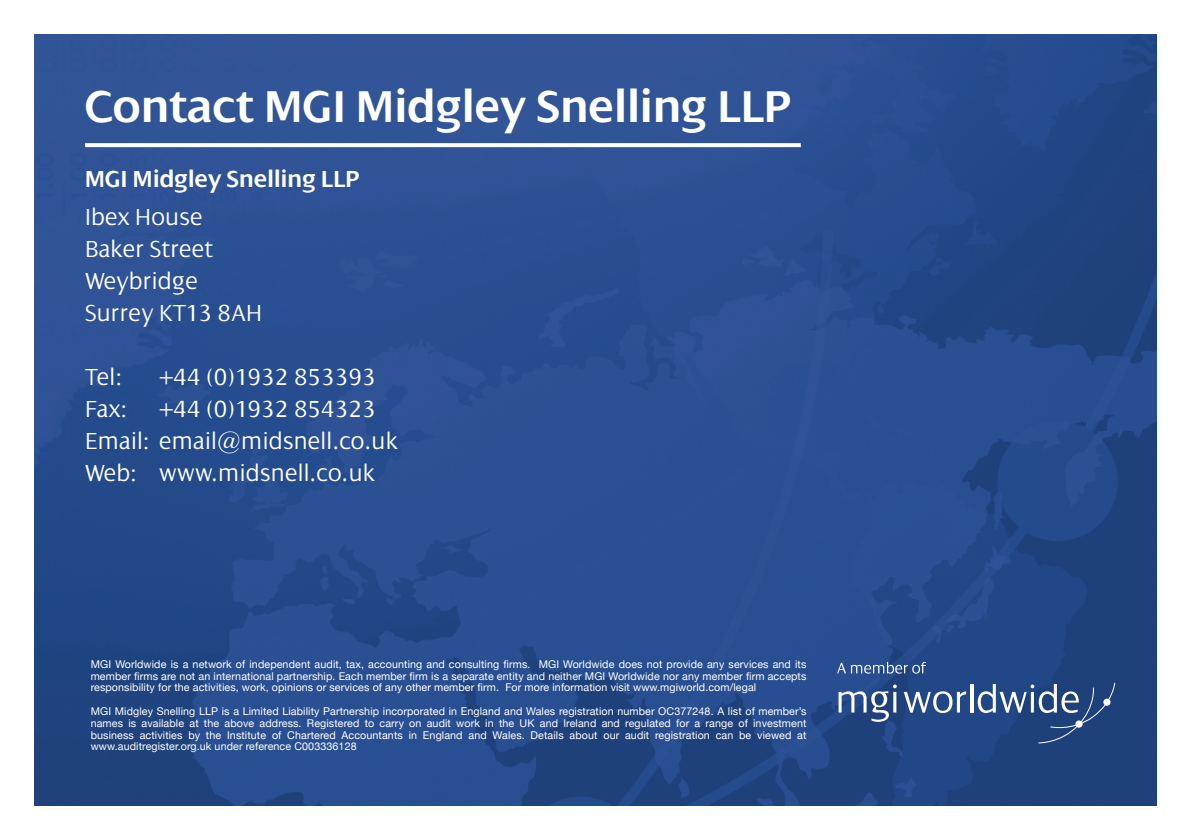
<style>
.page{position:relative;width:1191px;height:840px;background:#fff}
.page>*{position:absolute;margin:0;border:0;box-sizing:border-box;transform-origin:0 0}
.t1{font:600 48px "Dialog";letter-spacing:.01em;color:#fff}
.t2{font:300 25px/32px "Dialog";letter-spacing:.01em;color:#fff}
.t3{font:600 25px "Dialog";letter-spacing:.01em;color:#fff}
.t4{font:10.6px/11.8px "Helvetica Neue";letter-spacing:.01em;color:#fff;text-align:justify}
</style>
<div class="page">
<img style="left:34px;top:34px;width:1123px;height:771px">
<svg style="left:85px;top:143px;width:716px;height:4px"></svg>
<svg style="left:838px;top:684px;width:58px;height:37px"></svg>
<svg style="left:903px;top:691px;width:63px;height:21px"></svg>
<hr style="left:970px;top:683px;width:3px;height:29px;background:#fff">
<svg style="left:837px;top:661px;width:89px;height:12px"></svg>
<svg style="left:977px;top:681px;width:138px;height:61px;background:#39598d"></svg>
<div style="left:1075px;top:720px;width:7px;height:7px;background:#fff;border-radius:50%"></div>
<div style="left:1103px;top:698px;width:7px;height:7px;background:#fff;border-radius:50%"></div>
<h1 class="t1" style="left:85px;top:80px;width:707px">Contact MGI Midgley Snelling LLP</h1>
<h2 class="t3" style="left:85px;top:166px;width:276px">MGI Midgley Snelling LLP</h2>
<h2 class="t2" style="left:85px;top:201px;width:179px">Ibex House<br>Baker Street<br>Weybridge<br>Surrey KT13 8AH</h2>
<h2 class="t2" style="left:85px;top:361px;width:39px">Tel:</h2>
<h2 class="t2" style="left:159px;top:361px;width:218px">+44 (0)1932 853393</h2>
<h2 class="t2" style="left:85px;top:393px;width:44px">Fax:</h2>
<h2 class="t2" style="left:85px;top:393px;width:314px;text-indent:74px">+44 (0)1932 854323<br>Email: email@midsnell.co.uk<br>Web: www.midsnell.co.uk</h2>
<p class="t4" style="left:91px;top:657px;width:717px">MGI Worldwide is a network of independent audit, tax, accounting and consulting firms. MGI Worldwide does not provide any services and its member firms are not an international partnership. Each member firm is a separate entity and neither MGI Worldwide nor any member firm accepts responsibility for the activities, work, opinions or services of any other member firm. For more information visit www.mgiworld.com/legal</p>
<p class="t4" style="left:91px;top:704px;width:717px">MGI Midgley Snelling LLP is a Limited Liability Partnership incorporated in England and Wales registration number OC377248. A list of member’s names is available at the above address. Registered to carry on audit work in the UK and Ireland and regulated for a range of investment business activities by the Institute of Chartered Accountants in England and Wales. Details about our audit registration can be viewed at www.auditregister.org.uk under reference C003336128</p>
</div>
